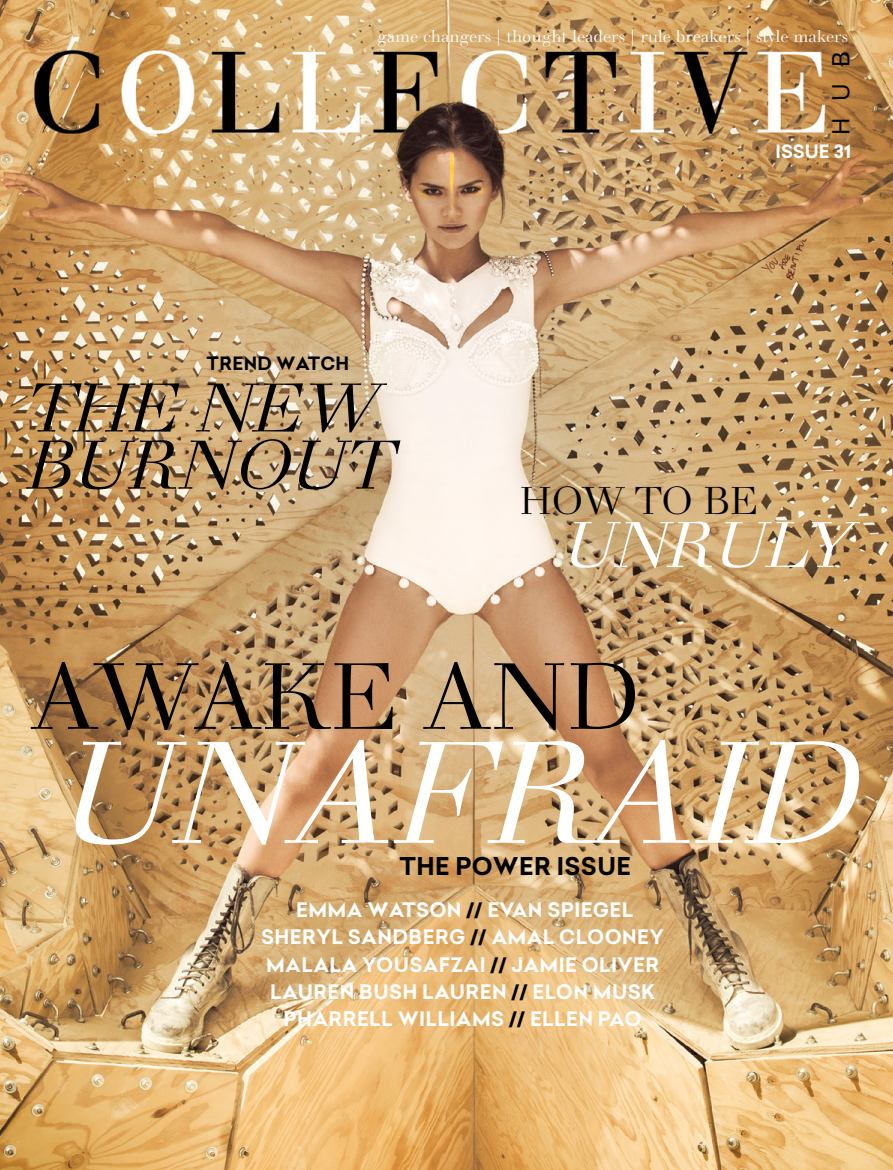
<style>
.page{position:relative;width:893px;height:1170px;background:#fff}
.page>*{position:absolute;margin:0;border:0;box-sizing:border-box;transform-origin:0 0}
.t1{font:italic 139.5px "Walbaum 120 Pro";color:#fff}
.t2{font:90.6px "Walbaum 120 Pro";color:#000}
.t3{font:italic 66.3px/57px "Walbaum 120 Pro";color:#000}
.t4{font:italic 62.1px "Walbaum 120 Pro";color:#fff}
.t5{font:37.35px "Walbaum 120 Pro";color:#000}
.t6{font:700 24px "Celias";letter-spacing:.02em;color:#000}
.t7{font:22.95px "Celias";color:#000}
.t8{font:700 19.65px/27.2px "Celias";letter-spacing:.02em;color:#fff;text-align:center}
.t9{font:700 18px "Celias";letter-spacing:.02em;color:#000}
.t10{font:700 18px "Celias";color:#fff}
.t11{font:16.5px "Walbaum 120 Pro";color:#fff}
.s1{color:#000}
</style>
<div class="page">
<img style="left:0;top:0;width:893px;height:1169px">
<p class="t11" style="left:377px;top:26px;width:472px">game changers | thought leaders | rule breakers | style makers</p>
<p class="t7" style="left:825px;top:135px;width:85px;rotate:-90deg">H U B</p>
<p class="t9" style="left:207px;top:351px;width:144px">TREND WATCH</p>
<h3 class="t3" style="left:26px;top:383px;width:366px">THE NEW<br>BURNOUT</h3>
<p class="t10" style="left:775px;top:139px;width:77px">ISSUE 31</p>
<h3 class="t5" style="left:520px;top:478px;width:239px">HOW TO BE</h3>
<h3 class="t4" style="left:563px;top:507px;width:290px">UNRULY</h3>
<h2 class="t2" style="left:31px;top:641px;width:611px">AWAKE AND</h2>
<h1 class="t1" style="left:57px;top:708px;width:802px">UNAFRAID</h1>
<p class="t6" style="left:399px;top:849px;width:233px">THE POWER ISSUE</p>
<p class="t8" style="left:261px;top:896px;width:404px">EMMA WATSON <span class="s1">//</span> EVAN SPIEGEL<br>SHERYL SANDBERG <span class="s1">//</span> AMAL CLOONEY<br>MALALA YOUSAFZAI <span class="s1">//</span> JAMIE OLIVER<br>LAUREN BUSH LAUREN <span class="s1">//</span> ELON MUSK<br>PHARRELL WILLIAMS <span class="s1">//</span> ELLEN PAO</p>
</div>
